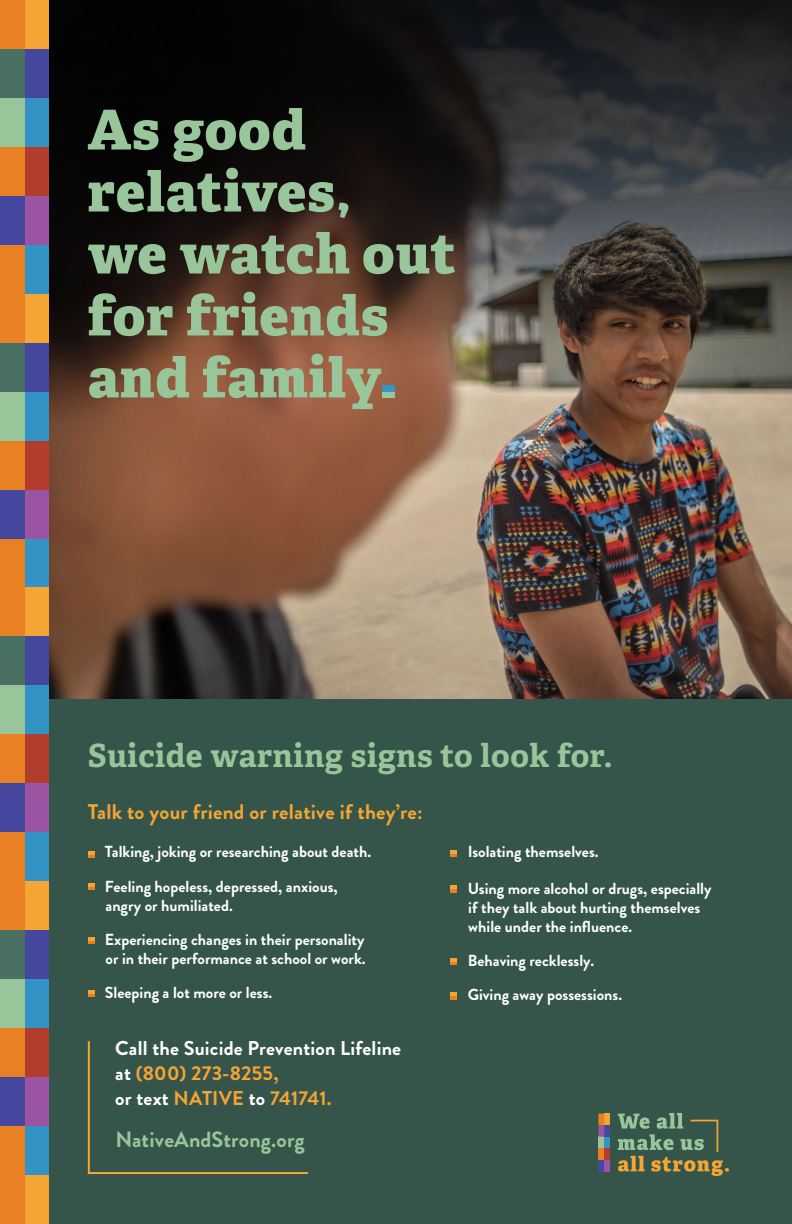
<style>
.page{position:relative;width:792px;height:1224px;background:#fff}
.page>*{position:absolute;margin:0;border:0;box-sizing:border-box;transform-origin:0 0}
.t1{font:800 55px/62px "Adelle";letter-spacing:.02em;color:#99c59b}
.t2{font:700 32px "Adelle";letter-spacing:.02em;color:#99c59b}
.t3{font:700 22px "Brandon Grotesque";letter-spacing:.01em;color:#99c59b}
.t4{font:700 21.1px "Brandon Grotesque";letter-spacing:.01em;color:#f4a534}
.t5{font:700 20px/25px "Brandon Grotesque";letter-spacing:.01em;color:#fff}
.t6{font:700 16px/34.3px "Brandon Grotesque";color:#fff}
.s1{color:#f4a534}
</style>
<div class="page">
<img style="left:49px;top:412px;width:743px;height:287px">
<svg style="left:49px;top:392px;width:743px;height:20px;background:#9f755c"></svg>
<svg style="left:49px;top:0;width:743px;height:392px;background:#352b27"></svg>
<div style="left:0;top:699px;width:792px;height:525px;background:#35554a"></div>
<div style="left:382px;top:391px;width:12px;height:7px;background:#99c59b"></div>
<div style="left:382px;top:385px;width:12px;height:6px;background:#3394c5"></div>
<div style="left:24px;top:196px;width:25px;height:49px;background:#9b54a1"></div>
<div style="left:0;top:196px;width:24px;height:49px;background:#44479d"></div>
<div style="left:24px;top:147px;width:25px;height:49px;background:#b13d2d"></div>
<div style="left:0;top:147px;width:24px;height:49px;background:#ea8024"></div>
<div style="left:24px;top:98px;width:25px;height:49px;background:#3393c5"></div>
<div style="left:0;top:98px;width:24px;height:49px;background:#99c59b"></div>
<div style="left:24px;top:49px;width:25px;height:49px;background:#44479d"></div>
<div style="left:0;top:49px;width:24px;height:49px;background:#497062"></div>
<div style="left:24px;top:0;width:25px;height:49px;background:#f4a533"></div>
<div style="left:0;top:0;width:24px;height:49px;background:#ea8024"></div>
<div style="left:24px;top:245px;width:25px;height:49px;background:#3393c5"></div>
<div style="left:0;top:245px;width:24px;height:49px;background:#ea8024"></div>
<div style="left:24px;top:490px;width:25px;height:49px;background:#9b54a1"></div>
<div style="left:0;top:490px;width:24px;height:49px;background:#44479d"></div>
<div style="left:24px;top:441px;width:25px;height:49px;background:#b13d2d"></div>
<div style="left:0;top:441px;width:24px;height:49px;background:#ea8024"></div>
<div style="left:24px;top:392px;width:25px;height:49px;background:#3393c5"></div>
<div style="left:0;top:392px;width:24px;height:49px;background:#99c59b"></div>
<div style="left:24px;top:343px;width:25px;height:49px;background:#44479d"></div>
<div style="left:0;top:343px;width:24px;height:49px;background:#497062"></div>
<div style="left:24px;top:294px;width:25px;height:49px;background:#f4a533"></div>
<div style="left:0;top:294px;width:24px;height:49px;background:#ea8024"></div>
<div style="left:24px;top:539px;width:25px;height:49px;background:#3393c5"></div>
<div style="left:0;top:539px;width:24px;height:49px;background:#ea8024"></div>
<div style="left:24px;top:783px;width:25px;height:49px;background:#9b54a1"></div>
<div style="left:0;top:783px;width:24px;height:49px;background:#44479d"></div>
<div style="left:24px;top:734px;width:25px;height:49px;background:#b13d2d"></div>
<div style="left:0;top:734px;width:24px;height:49px;background:#ea8024"></div>
<div style="left:24px;top:685px;width:25px;height:49px;background:#3393c5"></div>
<div style="left:0;top:685px;width:24px;height:49px;background:#99c59b"></div>
<div style="left:24px;top:636px;width:25px;height:49px;background:#44479d"></div>
<div style="left:0;top:636px;width:24px;height:49px;background:#497062"></div>
<div style="left:24px;top:588px;width:25px;height:48px;background:#f4a533"></div>
<div style="left:0;top:588px;width:24px;height:48px;background:#ea8024"></div>
<div style="left:24px;top:832px;width:25px;height:49px;background:#3393c5"></div>
<div style="left:0;top:832px;width:24px;height:49px;background:#ea8024"></div>
<div style="left:24px;top:1077px;width:25px;height:49px;background:#9b54a1"></div>
<div style="left:0;top:1077px;width:24px;height:49px;background:#44479d"></div>
<div style="left:24px;top:1028px;width:25px;height:49px;background:#b13d2d"></div>
<div style="left:0;top:1028px;width:24px;height:49px;background:#ea8024"></div>
<div style="left:24px;top:979px;width:25px;height:49px;background:#3393c5"></div>
<div style="left:0;top:979px;width:24px;height:49px;background:#99c59b"></div>
<div style="left:24px;top:930px;width:25px;height:49px;background:#44479d"></div>
<div style="left:0;top:930px;width:24px;height:49px;background:#497062"></div>
<div style="left:24px;top:881px;width:25px;height:49px;background:#f4a533"></div>
<div style="left:0;top:881px;width:24px;height:49px;background:#ea8024"></div>
<div style="left:24px;top:1126px;width:25px;height:49px;background:#3393c5"></div>
<div style="left:0;top:1126px;width:24px;height:49px;background:#ea8024"></div>
<div style="left:24px;top:1175px;width:25px;height:49px;background:#f4a533"></div>
<div style="left:0;top:1175px;width:24px;height:49px;background:#ea8024"></div>
<svg style="left:87px;top:1041px;width:222px;height:133px"></svg>
<svg style="left:451px;top:850px;width:6px;height:7px"></svg>
<svg style="left:451px;top:886px;width:6px;height:6px"></svg>
<svg style="left:451px;top:959px;width:6px;height:6px"></svg>
<svg style="left:451px;top:993px;width:6px;height:6px"></svg>
<svg style="left:88px;top:851px;width:6px;height:6px"></svg>
<svg style="left:88px;top:883px;width:6px;height:7px"></svg>
<svg style="left:88px;top:937px;width:6px;height:7px"></svg>
<svg style="left:88px;top:990px;width:6px;height:7px"></svg>
<div style="left:604px;top:1160px;width:6px;height:11px;background:#9b54a1"></div>
<div style="left:599px;top:1160px;width:5px;height:11px;background:#45499e"></div>
<div style="left:604px;top:1148px;width:6px;height:12px;background:#b13e2c"></div>
<div style="left:599px;top:1148px;width:5px;height:12px;background:#e98024"></div>
<div style="left:604px;top:1137px;width:6px;height:11px;background:#3394c5"></div>
<div style="left:599px;top:1137px;width:5px;height:11px;background:#99c59b"></div>
<div style="left:604px;top:1125px;width:6px;height:12px;background:#45499e"></div>
<div style="left:598px;top:1125px;width:6px;height:12px;background:#9b54a1"></div>
<div style="left:604px;top:1114px;width:6px;height:11px;background:#f4a534"></div>
<div style="left:598px;top:1114px;width:6px;height:11px;background:#e98024"></div>
<svg style="left:618px;top:1113px;width:111px;height:63px"></svg>
<h1 class="t1" style="left:88px;top:99px;width:370px">As good relatives,<br>we watch out for friends and family</h1>
<h2 class="t2" style="left:88px;top:735px;width:526px">Suicide warning signs to look for.</h2>
<h3 class="t4" style="left:88px;top:797px;width:337px">Talk to your friend or relative if they’re:</h3>
<p class="t6" style="left:105px;top:835px;width:268px">Talking, joking or researching about death.<br>Feeling hopeless, depressed, anxious,</p>
<p class="t6" style="left:105px;top:888px;width:261px">angry or humiliated.<br>Experiencing changes in their personality</p>
<p class="t6" style="left:105px;top:942px;width:262px">or in their performance at school or work.<br>Sleeping a lot more or less.</p>
<p class="t5" style="left:115px;top:1036px;width:287px">Call the Suicide Prevention Lifeline at <span class="s1">(800) 273-8255,<br></span>or text <span class="s1">NATIVE</span> to <span class="s1">741741.</span></p>
<h3 class="t3" style="left:115px;top:1124px;width:191px">NativeAndStrong.org</h3>
<p class="t6" style="left:468px;top:835px;width:132px">Isolating themselves.</p>
<p class="t6" style="left:468px;top:879px;width:245px;line-height:19px">Using more alcohol or drugs, especially if they talk about hurting themselves while under the influence.</p>
<p class="t6" style="left:468px;top:944px;width:156px">Behaving recklessly.<br>Giving away possessions.</p>
</div>
